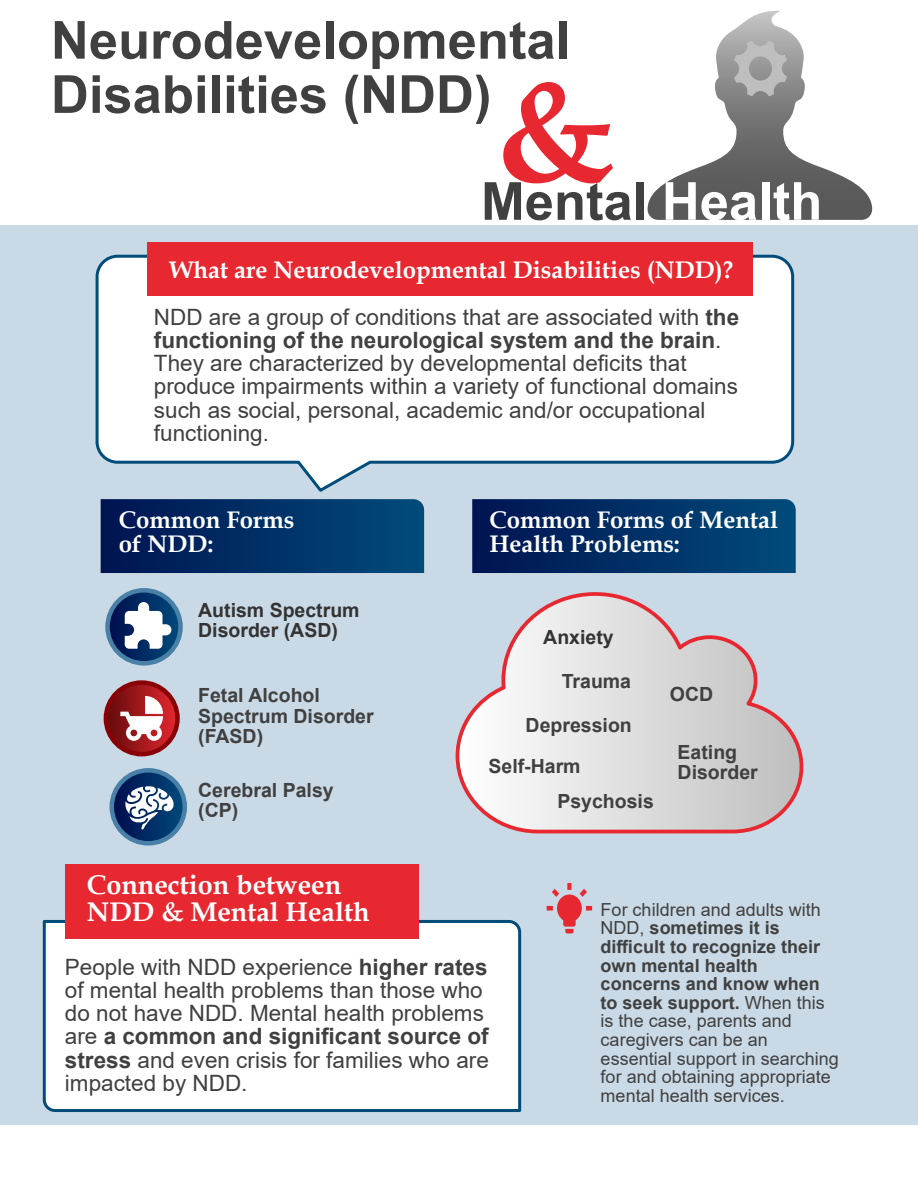
<style>
.page{position:relative;width:918px;height:1188px;background:#fff}
.page>*{position:absolute;margin:0;border:0;box-sizing:border-box;transform-origin:0 0}
.t1{font:700 144px "Book Antiqua";color:#e72830}
.t2{font:700 52.5px/54.2px "Arial";color:#404040}
.t3{font:700 27px/27px "Book Antiqua";color:#fff}
.t4{font:700 24px/24px "Book Antiqua";color:#fff}
.t5{font:22.5px/23.2px "Arial";color:#404040}
.t6{font:700 19.5px/20.1px "Arial";color:#404040}
.t7{font:700 19.5px/20.1px "Arial";color:#333}
.t8{font:18px/18.6px "Arial";color:#404040}
.s1{color:#fff}
.s2{font-weight:700}
</style>
<div class="page">
<div style="left:0;top:225px;width:918px;height:899px;background:#c9d9e5"></div>
<svg style="left:455px;top:592px;width:349px;height:242px"></svg>
<svg style="left:106px;top:683px;width:71px;height:71px;background:#9f1519"></svg>
<div style="left:104px;top:680px;width:76px;height:76px;border:4px solid #880006;border-radius:50%"></div>
<svg style="left:108px;top:590px;width:73px;height:73px;background:#0d376d"></svg>
<div style="left:105px;top:588px;width:78px;height:78px;border:4px solid #4880a8;border-radius:50%"></div>
<svg style="left:101px;top:499px;width:323px;height:74px;background:#003066"></svg>
<svg style="left:472px;top:499px;width:324px;height:74px;background:#003066"></svg>
<svg style="left:112px;top:770px;width:73px;height:73px;background:#0c386e"></svg>
<div style="left:110px;top:768px;width:77px;height:78px;border:4px solid #4880a8;border-radius:50%"></div>
<img style="left:648px;top:11px;width:224px;height:209px">
<svg style="left:734px;top:41px;width:53px;height:55px;background:#ababab"></svg>
<svg style="left:95px;top:253px;width:700px;height:239px;background:#f2f6f9"></svg>
<div style="left:148px;top:242px;width:605px;height:54px;background:#e72830"></div>
<div style="left:42px;top:920px;width:480px;height:192px;background:#fff"></div>
<div style="left:65px;top:864px;width:354px;height:75px;background:#e72830"></div>
<svg style="left:125px;top:602px;width:46px;height:47px;background:#a3b5c8"></svg>
<svg style="left:125px;top:786px;width:49px;height:44px;background:#6e88a7"></svg>
<svg style="left:547px;top:883px;width:45px;height:50px"></svg>
<svg style="left:120px;top:696px;width:43px;height:45px;background:#cd8d8f"></svg>
<h2 class="t2" style="left:51px;top:18px;width:521px">Neurodevelopmental<br>Disabilities (NDD)</h2>
<h1 class="t1" style="left:494px;top:77px;width:121px">&amp;</h1>
<h2 class="t2" style="left:481px;top:179px;width:343px">Mental <span class="s1">Health</span></h2>
<p class="t4" style="left:170px;top:261px;width:565px">What are Neurodevelopmental Disabilities (NDD)?</p>
<p class="t5" style="left:154px;top:307px;width:587px">NDD are a group of conditions that are associated with <span class="s2">the functioning of the neurological system and the brain</span>.<br>They are characterized by developmental deficits that produce impairments within a variety of functional domains such as social, personal, academic and/or occupational functioning.</p>
<p class="t4" style="left:119px;top:510px;width:177px">Common Forms of NDD:</p>
<p class="t7" style="left:198px;top:602px;width:163px">Autism Spectrum<br>Disorder (ASD)</p>
<p class="t6" style="left:198px;top:687px;width:177px">Fetal Alcohol<br>Spectrum Disorder (FASD)</p>
<p class="t6" style="left:198px;top:782px;width:137px">Cerebral Palsy (CP)</p>
<p class="t4" style="left:489px;top:510px;width:290px">Common Forms of Mental<br>Health Problems:</p>
<p class="t7" style="left:543px;top:629px;width:72px">Anxiety</p>
<p class="t6" style="left:562px;top:673px;width:71px">Trauma</p>
<p class="t6" style="left:526px;top:717px;width:108px">Depression</p>
<p class="t6" style="left:489px;top:758px;width:94px">Self-Harm</p>
<p class="t6" style="left:557px;top:793px;width:98px">Psychosis</p>
<p class="t6" style="left:670px;top:686px;width:45px">OCD</p>
<p class="t6" style="left:678px;top:744px;width:82px">Eating<br>Disorder</p>
<p class="t3" style="left:87px;top:875px;width:284px">Connection between<br>NDD &amp; Mental Health</p>
<p class="t5" style="left:65px;top:957px;width:425px">People with NDD experience <span class="s2">higher rates </span>of mental health problems than those who do not have NDD. Mental health problems are <span class="s2">a common and significant source of stress</span> and even crisis for families who are impacted by NDD.</p>
<p class="t8" style="left:601px;top:902px;width:240px">For children and adults with<br>NDD, <span class="s2">sometimes it is difficult to recognize their own mental health concerns and know when to seek support.</span> When this is the case, parents and caregivers can be an essential support in searching for and obtaining appropriate mental health services.</p>
</div>
